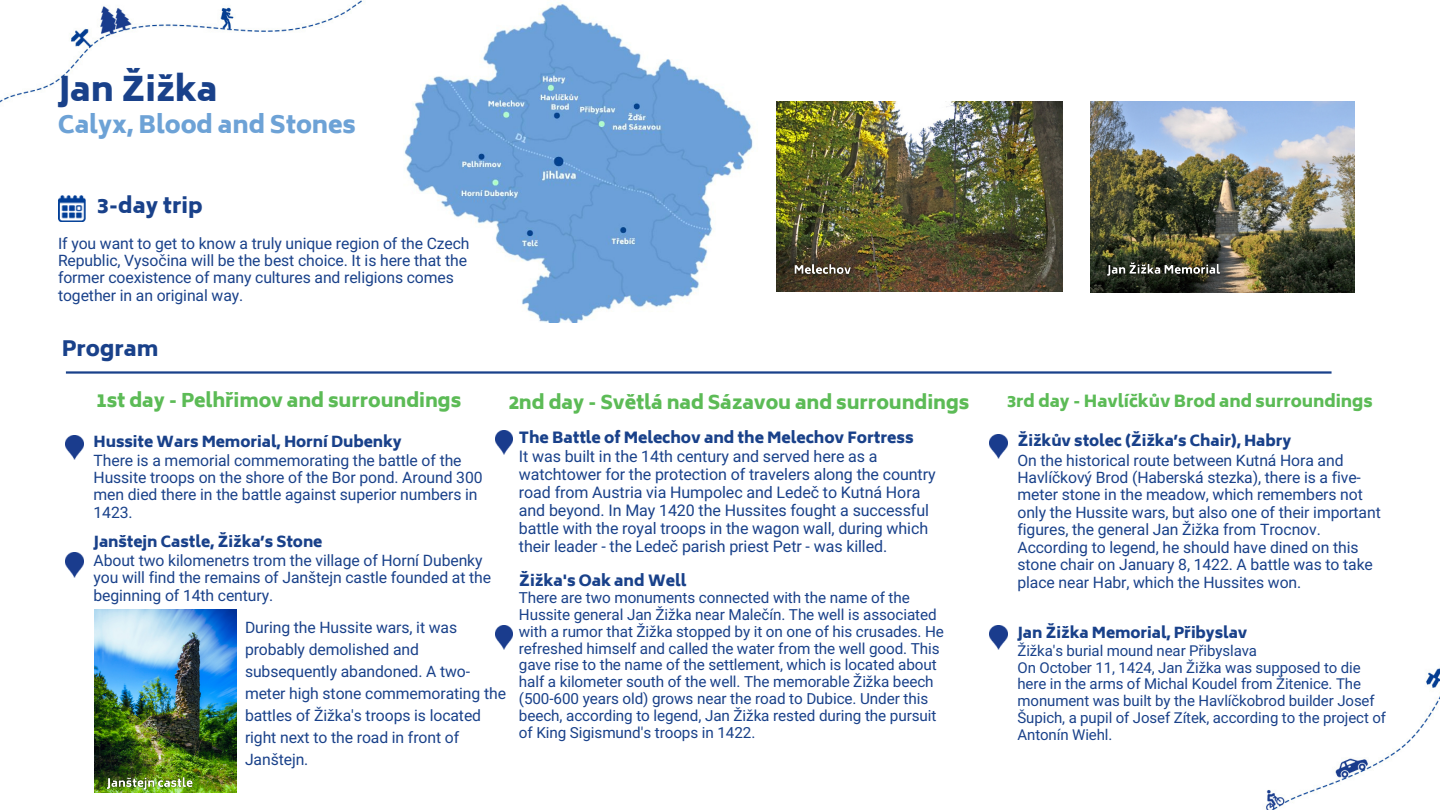
<style>
.page{position:relative;width:1440px;height:810px;background:#fff}
.page>*{position:absolute;margin:0;border:0;box-sizing:border-box;transform-origin:0 0}
.t1{font:800 33.6px "Biryani";letter-spacing:-.005em;color:#19418a}
.t2{font:800 23.7px "Biryani";letter-spacing:-.005em;color:#6da2d6}
.t3{font:800 21px "Biryani";color:#19418a}
.t4{font:800 18.75px "Biryani";letter-spacing:-.005em;color:#5cbb56}
.t5{font:800 16.5px "Biryani";letter-spacing:-.005em;color:#5cbb56}
.t6{font:16.05px/18px "Araboto";letter-spacing:-.005em;color:#19418a}
.t7{font:15.75px/17.4px "Araboto";letter-spacing:-.005em;color:#19418a}
.t8{font:15.3px/16.9px "Araboto";letter-spacing:-.005em;color:#19418a}
.t9{font:800 15.3px "Biryani";letter-spacing:-.005em;color:#19418a}
.t10{font:15px/16.9px "Araboto";letter-spacing:-.005em;color:#19418a}
.t11{font:800 15px "Biryani";letter-spacing:-.005em;color:#19418a}
</style>
<div class="page">
<img style="left:58px;top:195px;width:28px;height:27px">
<hr style="left:66px;top:371px;width:1266px;height:3px;background:#19418a">
<img style="left:66px;top:435px;width:17px;height:24px">
<img style="left:495px;top:430px;width:18px;height:25px">
<img style="left:990px;top:435px;width:17px;height:24px">
<img style="left:66px;top:553px;width:17px;height:24px">
<img style="left:990px;top:626px;width:17px;height:24px">
<img style="left:495px;top:626px;width:18px;height:24px">
<img style="left:95px;top:610px;width:142px;height:183px">
<img style="left:1090px;top:102px;width:264px;height:190px">
<img style="left:777px;top:102px;width:286px;height:190px">
<img style="left:404px;top:2px;width:349px;height:321px">
<img style="left:1102px;top:257px;width:123px;height:25px">
<img style="left:104px;top:774px;width:92px;height:19px">
<img style="left:789px;top:259px;width:67px;height:23px">
<p class="t1" style="left:58px;top:69px;width:161px">Jan Žižka</p>
<p class="t2" style="left:58px;top:111px;width:299px">Calyx, Blood and Stones</p>
<p class="t3" style="left:97px;top:194px;width:107px">3-day trip</p>
<p class="t7" style="left:58px;top:235px;width:413px">If you want to get to know a truly unique region of the Czech Republic, Vysočina will be the best choice. It is here that the former coexistence of many cultures and religions comes together in an original way.</p>
<p class="t3" style="left:62px;top:337px;width:98px">Program</p>
<p class="t4" style="left:97px;top:390px;width:366px">1st day - Pelhřimov and surroundings</p>
<p class="t4" style="left:509px;top:392px;width:462px">2nd day - Světlá nad Sázavou and surroundings</p>
<p class="t5" style="left:1007px;top:391px;width:367px">3rd day - Havlíčkův Brod and surroundings</p>
<p class="t11" style="left:94px;top:433px;width:310px">Hussite Wars Memorial, Horní Dubenky</p>
<p class="t7" style="left:94px;top:452px;width:391px">There is a memorial commemorating the battle of the Hussite troops on the shore of the Bor pond. Around 300 men died there in the battle against superior numbers in 1423.</p>
<p class="t11" style="left:94px;top:533px;width:230px">Janštejn Castle, Žižka’s Stone</p>
<p class="t7" style="left:94px;top:552px;width:399px">About two kilomenetrs trom the village of Horní Dubenky you will find the remains of Janštejn castle founded at the beginning of 14th century.</p>
<p class="t7" style="left:245px;top:617px;width:263px;line-height:21.9px">During the Hussite wars, it was probably demolished and subsequently abandoned. A two&shy;meter high stone commemorating the battles of Žižka's troops is located right next to the road in front of<br>Janštejn.</p>
<p class="t9" style="left:519px;top:428px;width:396px">The Battle of Melechov and the Melechov Fortress</p>
<p class="t6" style="left:519px;top:448px;width:418px">It was built in the 14th century and served here as a watchtower for the protection of travelers along the country road from Austria via Humpolec and Ledeč to Kutná Hora and beyond. In May 1420 the Hussites fought a successful battle with the royal troops in the wagon wall, during which their leader - the Ledeč parish priest Petr - was killed.</p>
<p class="t9" style="left:519px;top:571px;width:169px">Žižka's Oak and Well</p>
<p class="t8" style="left:519px;top:590px;width:427px">There are two monuments connected with the name of the Hussite general Jan Žižka near Malečín. The well is associated with a rumor that Žižka stopped by it on one of his crusades. He refreshed himself and called the water from the well good. This gave rise to the name of the settlement, which is located about half a kilometer south of the well. The memorable Žižka beech (500-600 years old) grows near the road to Dubice. Under this beech, according to legend, Jan Žižka rested during the pursuit of King Sigismund's troops in 1422.</p>
<p class="t11" style="left:1017px;top:432px;width:275px">Žižkův stolec (Žižka’s Chair), Habry</p>
<p class="t7" style="left:1017px;top:452px;width:365px">On the historical route between Kutná Hora and Havlíčkový Brod (Haberská stezka), there is a five&shy;meter stone in the meadow, which remembers not only the Hussite wars, but also one of their important figures, the general Jan Žižka from Trocnov.<br>According to legend, he should have dined on this stone chair on January 8, 1422. A battle was to take place near Habr, which the Hussites won.</p>
<p class="t11" style="left:1017px;top:624px;width:231px">Jan Žižka Memorial, Přibyslav</p>
<p class="t10" style="left:1017px;top:643px;width:241px">Žižka's burial mound near Přibyslava</p>
<p class="t10" style="left:1017px;top:659px;width:370px">On October 11, 1424, Jan Žižka was supposed to die here in the arms of Michal Koudel from Žitenice. The monument was built by the Havlíčkobrod builder Josef Šupich, a pupil of Josef Zítek, according to the project of Antonín Wiehl.</p>
</div>
